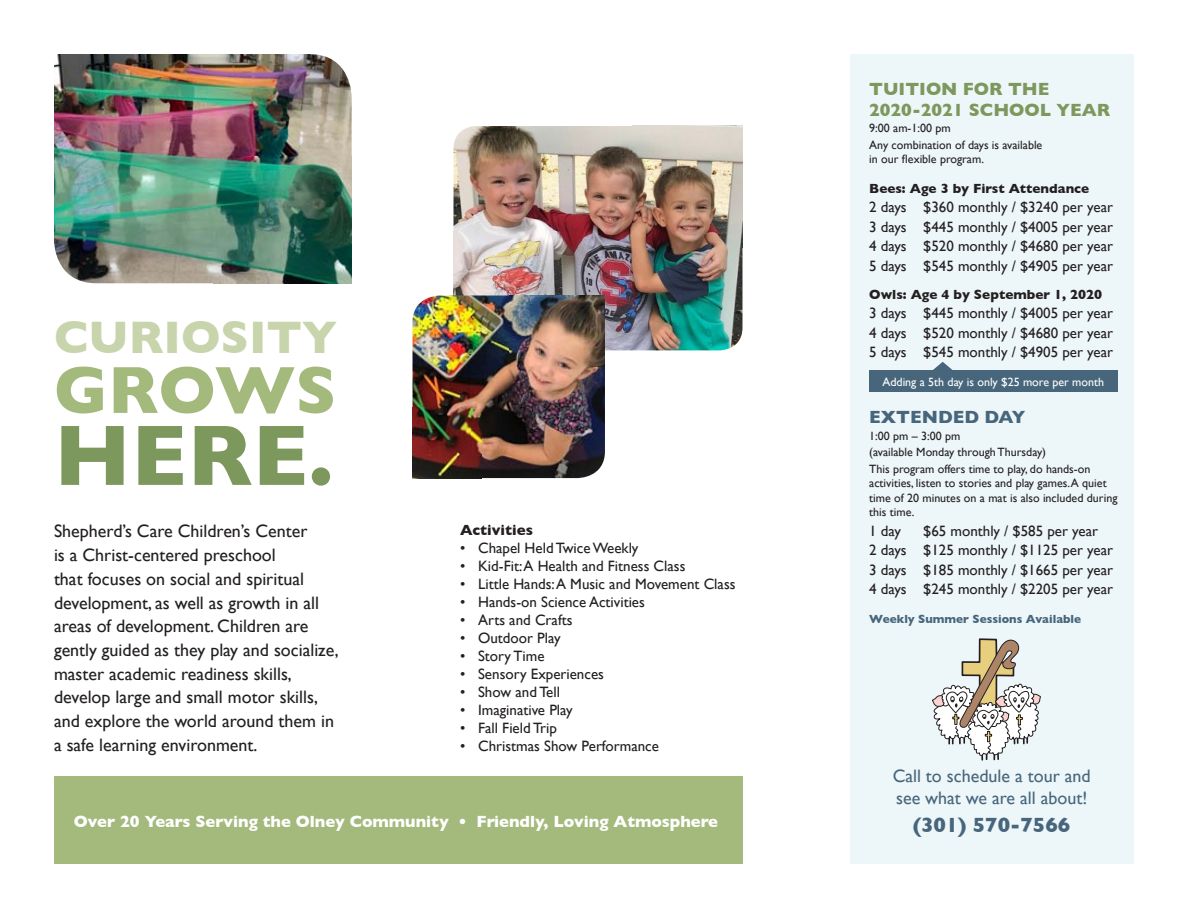
<style>
.page{position:relative;width:1188px;height:918px;background:#fff}
.page>*{position:absolute;margin:0;border:0;box-sizing:border-box;transform-origin:0 0}
.t1{font:700 87px "Gill Sans";color:#7d985c}
.t2{font:700 67.5px "Gill Sans";color:#a4ba7d}
.t3{font:700 46.5px "Gill Sans";color:#c8d4ac}
.t4{font:700 21px "Gill Sans";color:#47667c}
.t5{font:18px/23.7px "Gill Sans";color:#231f20}
.t6{font:18px/21.6px "Gill Sans";color:#47667c}
.t7{font:700 18px "Gill Sans";color:#7d985c}
.t8{font:700 18px "Gill Sans";color:#47667c}
.t9{font:700 16.5px "Gill Sans";color:#fff}
.t10{font:15px "Gill Sans";color:#231f20}
.t11{font:700 15px "Gill Sans";color:#231f20}
.t12{font:700 13.5px "Gill Sans";color:#231f20}
.t13{font:12px/14.4px "Gill Sans";color:#231f20}
.t14{font:12px "Gill Sans";color:#fff}
.t15{font:700 12px "Gill Sans";color:#47667c}
</style>
<div class="page">
<div style="left:850px;top:54px;width:284px;height:810px;background:#edf6f9"></div>
<img style="left:54px;top:54px;width:298px;height:229px">
<img style="left:54px;top:54px;width:99px;height:112px">
<img style="left:213px;top:156px;width:139px;height:127px">
<div style="left:54px;top:777px;width:688px;height:87px;background:#a4ba7d"></div>
<svg style="left:932px;top:638px;width:109px;height:122px"></svg>
<img style="left:454px;top:126px;width:288px;height:224px">
<img style="left:454px;top:232px;width:111px;height:64px">
<img style="left:632px;top:126px;width:110px;height:121px">
<img style="left:412px;top:296px;width:193px;height:182px">
<img style="left:510px;top:296px;width:95px;height:71px">
<img style="left:412px;top:407px;width:69px;height:71px">
<div style="left:869px;top:370px;width:249px;height:22px;background:#47667c"></div>
<svg style="left:933px;top:362px;width:20px;height:8px"></svg>
<p class="t3" style="left:54px;top:310px;width:285px">Curiosity</p>
<p class="t2" style="left:54px;top:351px;width:275px">Grows</p>
<p class="t1" style="left:54px;top:405px;width:281px">Here.</p>
<p class="t5" style="left:54px;top:519px;width:286px">Shepherd’s Care Children’s Center<br>is a Christ-centered preschool<br>that focuses on social and spiritual development, as well as growth in all areas of development. Children are gently guided as they play and socialize, master academic readiness skills, develop large and small motor skills, and explore the world around them in a safe learning environment.</p>
<p class="t11" style="left:460px;top:521px;width:74px">Activities</p>
<p class="t10" style="left:460px;top:539px;width:180px">• Chapel Held TwiceWeekly</p>
<p class="t10" style="left:460px;top:557px;width:227px">• Kid-Fit:A Health and Fitness Class</p>
<p class="t10" style="left:460px;top:575px;width:277px">• Little Hands:A Music and Movement Class</p>
<p class="t10" style="left:460px;top:593px;width:186px">• Hands-on Science Activities</p>
<p class="t10" style="left:460px;top:611px;width:114px">• Arts and Crafts</p>
<p class="t10" style="left:460px;top:629px;width:102px">• Outdoor Play</p>
<p class="t10" style="left:460px;top:647px;width:86px">• Story Time</p>
<p class="t10" style="left:460px;top:665px;width:145px">• Sensory Experiences</p>
<p class="t10" style="left:460px;top:683px;width:101px">• Show and Tell</p>
<p class="t10" style="left:460px;top:701px;width:114px">• Imaginative Play</p>
<p class="t10" style="left:460px;top:719px;width:98px">• Fall Field Trip</p>
<p class="t10" style="left:460px;top:737px;width:200px">• Christmas Show Performance</p>
<p class="t9" style="left:74px;top:812px;width:646px">Over 20 Years Serving the Olney Community • Friendly, Loving Atmosphere</p>
<p class="t7" style="left:869px;top:78px;width:182px">Tuition for the</p>
<p class="t7" style="left:869px;top:99px;width:155px">2020-2021 Sc hool</p>
<p class="t7" style="left:1057px;top:99px;width:55px">Year</p>
<p class="t13" style="left:869px;top:121px;width:83px">9:00 am-1:00 pm</p>
<p class="t13" style="left:869px;top:137px;width:175px">Any combination of days is available in our flexible program.</p>
<p class="t12" style="left:869px;top:181px;width:222px">Bees: Age 3 by First Attendance</p>
<p class="t10" style="left:869px;top:199px;width:245px">2 days $360 monthly / $3240 per year</p>
<p class="t10" style="left:869px;top:218px;width:245px">3 days $445 monthly / $4005 per year</p>
<p class="t10" style="left:869px;top:238px;width:245px">4 days $520 monthly / $4680 per year</p>
<p class="t10" style="left:869px;top:257px;width:245px">5 days $545 monthly / $4905 per year</p>
<p class="t12" style="left:869px;top:286px;width:235px">Owls: Age 4 by September 1, 2020</p>
<p class="t10" style="left:869px;top:304px;width:245px">3 days $445 monthly / $4005 per year</p>
<p class="t10" style="left:869px;top:324px;width:245px">4 days $520 monthly / $4680 per year</p>
<p class="t10" style="left:869px;top:343px;width:245px">5 days $545 monthly / $4905 per year</p>
<p class="t14" style="left:883px;top:374px;width:223px">Adding a 5th day is only $25 more per month</p>
<p class="t8" style="left:869px;top:407px;width:158px">Extended Day</p>
<p class="t13" style="left:869px;top:429px;width:93px">1:00 pm – 3:00 pm</p>
<p class="t13" style="left:869px;top:445px;width:178px">(available Monday through Thursday)</p>
<p class="t13" style="left:869px;top:462px;width:250px">This program offers time to play, do hands-on activities, listen to stories and play games. A quiet time of 20 minutes on a mat is also included during this time.</p>
<p class="t10" style="left:869px;top:522px;width:33px">1 day</p>
<p class="t10" style="left:923px;top:522px;width:176px">$65 monthly / $585 per year</p>
<p class="t10" style="left:869px;top:541px;width:245px">2 days $125 monthly / $1125 per year</p>
<p class="t10" style="left:869px;top:561px;width:245px">3 days $185 monthly / $1665 per year</p>
<p class="t10" style="left:869px;top:580px;width:245px">4 days $245 monthly / $2205 per year</p>
<p class="t15" style="left:869px;top:611px;width:213px">Weekly Summer Sessions Available</p>
<p class="t6" style="left:893px;top:765px;width:200px">Call to schedule a tour and see what we are all about!</p>
<p class="t4" style="left:913px;top:813px;width:159px">(301) 570-7566</p>
</div>
